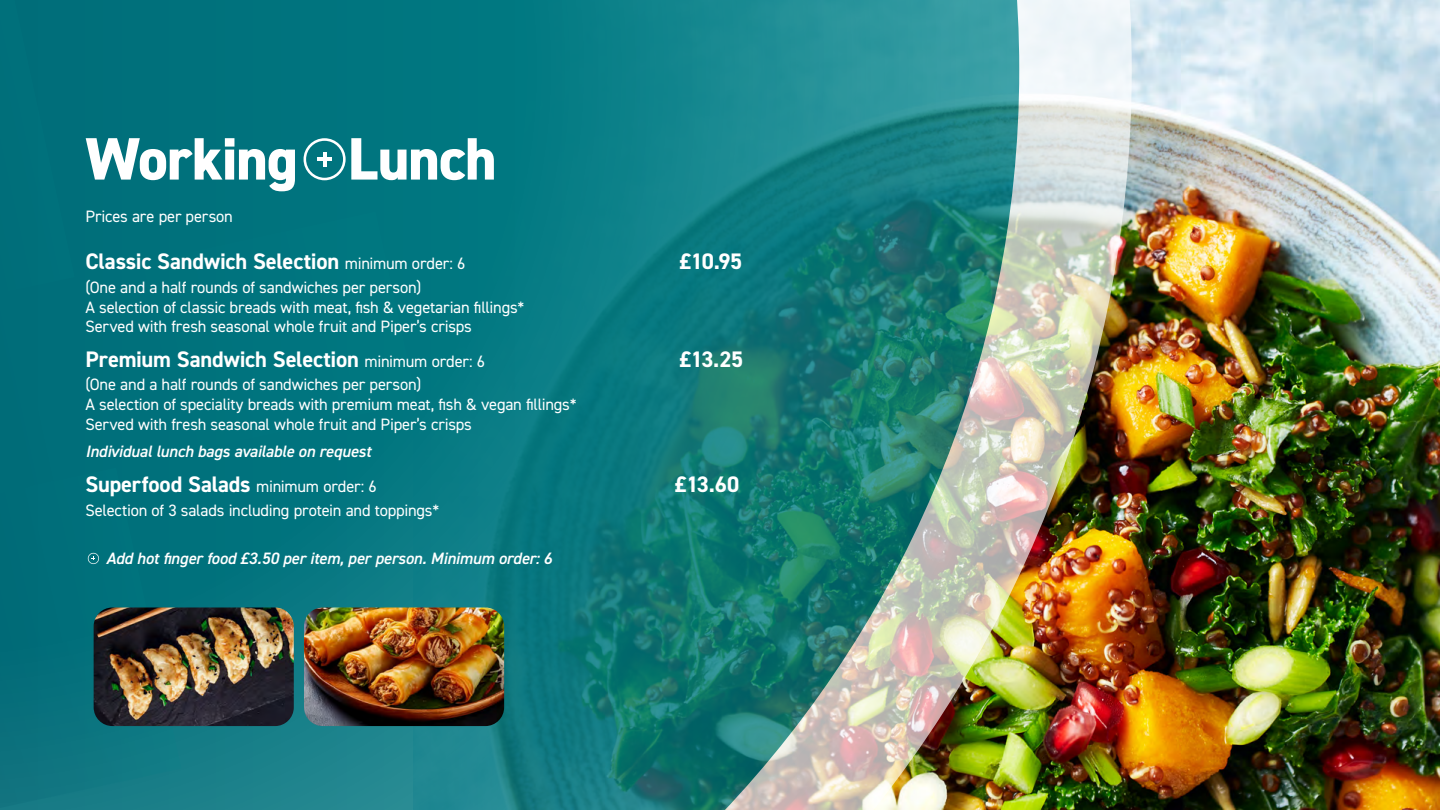
<style>
.page{position:relative;width:1440px;height:810px;background:#fff}
.page>*{position:absolute;margin:0;border:0;box-sizing:border-box;transform-origin:0 0}
.t1{font:800 60px "DIN2014";letter-spacing:-.015em;color:#fff}
.t2{font:700 22.5px "DIN2014";letter-spacing:-.01em;color:#fff}
.t3{font:16.5px/19.8px "DIN2014";letter-spacing:-.01em;color:#fff}
.t4{font:italic 600 16.5px "DIN2014";letter-spacing:-.01em;color:#fff}
.s1{font-weight:400;font-size:16.5px}
</style>
<div class="page">
<img style="left:1132px;top:0;width:308px;height:810px">
<img style="left:181px;top:0;width:951px;height:810px">
<svg style="left:0;top:0;width:181px;height:810px;background:#04707c"></svg>
<div style="left:0;top:212px;width:417px;height:362px;background:#00727c"></div>
<svg style="left:304px;top:138px;width:42px;height:42px;background:#338f98"></svg>
<hr style="left:323px;top:152px;width:3px;height:14px;background:#fff">
<hr style="left:317px;top:158px;width:15px;height:3px;background:#fff">
<svg style="left:88px;top:553px;width:11px;height:11px"></svg>
<img style="left:94px;top:608px;width:200px;height:118px">
<img style="left:304px;top:608px;width:200px;height:118px">
<h1 class="t1" style="left:85px;top:119px;width:413px">Working Lunch</h1>
<p class="t3" style="left:85px;top:206px;width:149px">Prices are per person</p>
<h2 class="t2" style="left:85px;top:247px;width:382px">Classic Sandwich Selection <span class="s1">minimum order: 6</span></h2>
<h2 class="t2" style="left:679px;top:247px;width:65px">£10.95</h2>
<p class="t3" style="left:85px;top:277px;width:441px">(One and a half rounds of sandwiches per person)<br>A selection of classic breads with meat, fish &amp; vegetarian fillings*<br>Served with fresh seasonal whole fruit and Piper’s crisps</p>
<h2 class="t2" style="left:85px;top:344px;width:401px">Premium Sandwich Selection <span class="s1">minimum order: 6</span></h2>
<h2 class="t2" style="left:679px;top:344px;width:65px">£13.25</h2>
<p class="t3" style="left:85px;top:375px;width:493px">(One and a half rounds of sandwiches per person)<br>A selection of speciality breads with premium meat, fish &amp; vegan fillings*<br>Served with fresh seasonal whole fruit and Piper’s crisps</p>
<p class="t4" style="left:85px;top:441px;width:287px">Individual lunch bags available on request</p>
<h2 class="t2" style="left:85px;top:469px;width:293px">Superfood Salads <span class="s1">minimum order: 6</span></h2>
<h2 class="t2" style="left:675px;top:469px;width:66px">£13.60</h2>
<p class="t3" style="left:85px;top:500px;width:355px">Selection of 3 salads including protein and toppings*</p>
<p class="t4" style="left:106px;top:547px;width:448px">Add hot finger food £3.50 per item, per person. Minimum order: 6</p>
</div>
